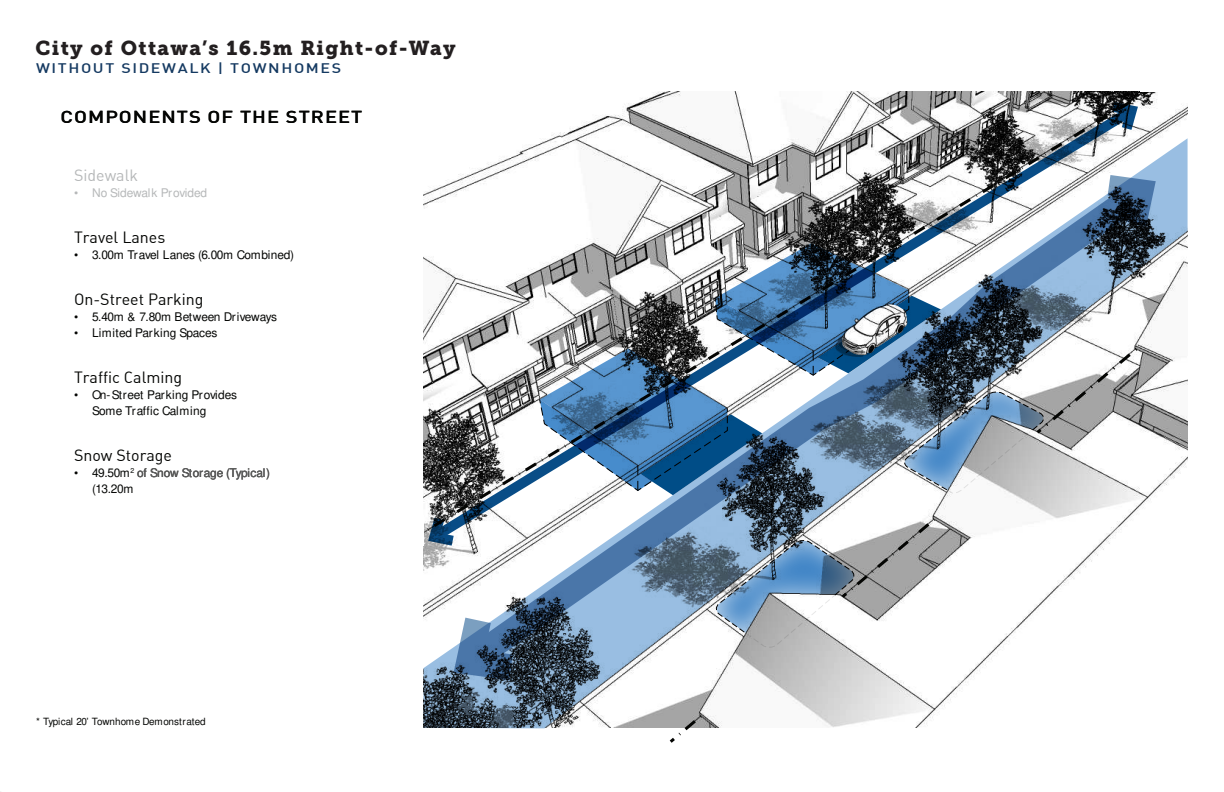
<style>
.page{position:relative;width:1224px;height:792px;background:#fff}
.page>*{position:absolute;margin:0;border:0;box-sizing:border-box;transform-origin:0 0}
.t1{font:20px "Museo Slab 900";letter-spacing:.07em;color:#231f20}
.t2{font:500 17px "DIN";letter-spacing:.05em;color:#040503;scale:1.18 1}
.t3{font:16px "DIN Alternate";color:#040503}
.t4{font:16px "DIN Alternate";color:#b6b8b9}
.t5{font:500 13.6px "DIN";letter-spacing:.1em;color:#143961;scale:1.18 1}
.t6{font:300 11.9px "DIN";letter-spacing:-.025em;color:#040503}
.t7{font:300 11.9px/16px "DIN";letter-spacing:-.005em;color:#040503}
.t8{font:300 11.9px/16px "DIN";letter-spacing:-.03em;color:#666}
.t9{font:300 11.9px "DIN";letter-spacing:.005em;color:#040503}
.t10{font:300 11.9px "DIN";letter-spacing:-.015em;color:#b6b8b9}
.t11{font:300 10px "DIN";letter-spacing:-.015em;color:#040503}
.s1{color:#040503}
</style>
<div class="page">
<svg style="left:652px;top:91px;width:512px;height:47px"></svg>
<svg style="left:669px;top:728px;width:20px;height:15px"></svg>
<div style="left:1140px;top:71px;width:29px;height:21px;background:#fff"></div>
<svg style="left:423px;top:138px;width:765px;height:590px"></svg>
<svg style="left:423px;top:97px;width:722px;height:410px"></svg>
<svg style="left:423px;top:507px;width:10px;height:46px"></svg>
<svg style="left:1102px;top:95px;width:42px;height:46px"></svg>
<svg style="left:433px;top:155px;width:746px;height:543px"></svg>
<svg style="left:438px;top:589px;width:102px;height:108px"></svg>
<svg style="left:715px;top:515px;width:224px;height:134px"></svg>
<svg style="left:539px;top:162px;width:629px;height:333px"></svg>
<h1 class="t1" style="left:36px;top:41px;width:421px">City of Ottawa’s 16.5m Right-of-Way</h1>
<p class="t5" style="left:36px;top:62px;width:260px">WITHOUT SIDEWALK | TOWNHOMES</p>
<h2 class="t2" style="left:61px;top:110px;width:257px">COMPONENTS OF THE STREET</h2>
<h2 class="t2" style="left:61px;top:110px;width:257px">COMPONENTS OF THE STREET</h2>
<h3 class="t4" style="left:74px;top:169px;width:65px">Sidewalk</h3>
<p class="t10" style="left:74px;top:188px;width:134px">• No Sidewalk Provided</p>
<h3 class="t3" style="left:74px;top:231px;width:93px">Travel Lanes</h3>
<p class="t6" style="left:74px;top:250px;width:222px">• 3.00m Travel Lanes (6.00m Combined)</p>
<h3 class="t3" style="left:74px;top:293px;width:131px">On-Street Parking</h3>
<p class="t6" style="left:74px;top:312px;width:205px">• 5.40m &amp; 7.80m Between Driveways</p>
<p class="t9" style="left:74px;top:328px;width:145px">• Limited Parking Spaces</p>
<h3 class="t3" style="left:74px;top:371px;width:110px">Traffic Calming</h3>
<p class="t7" style="left:92px;top:388px;width:146px;text-indent:-18px">• On-Street Parking Provides<br>Some Traffic Calming</p>
<h3 class="t3" style="left:74px;top:449px;width:99px">Snow Storage</h3>
<p class="t8" style="left:92px;top:466px;width:180px;text-indent:-18px"><span class="s1">• 49.50m</span><sup>2</sup> of Snow Storage (Typical) <span class="s1">(13.20m</span></p>
<p class="t11" style="left:36px;top:717px;width:171px">* Typical 20’ Townhome Demonstrated</p>
</div>
